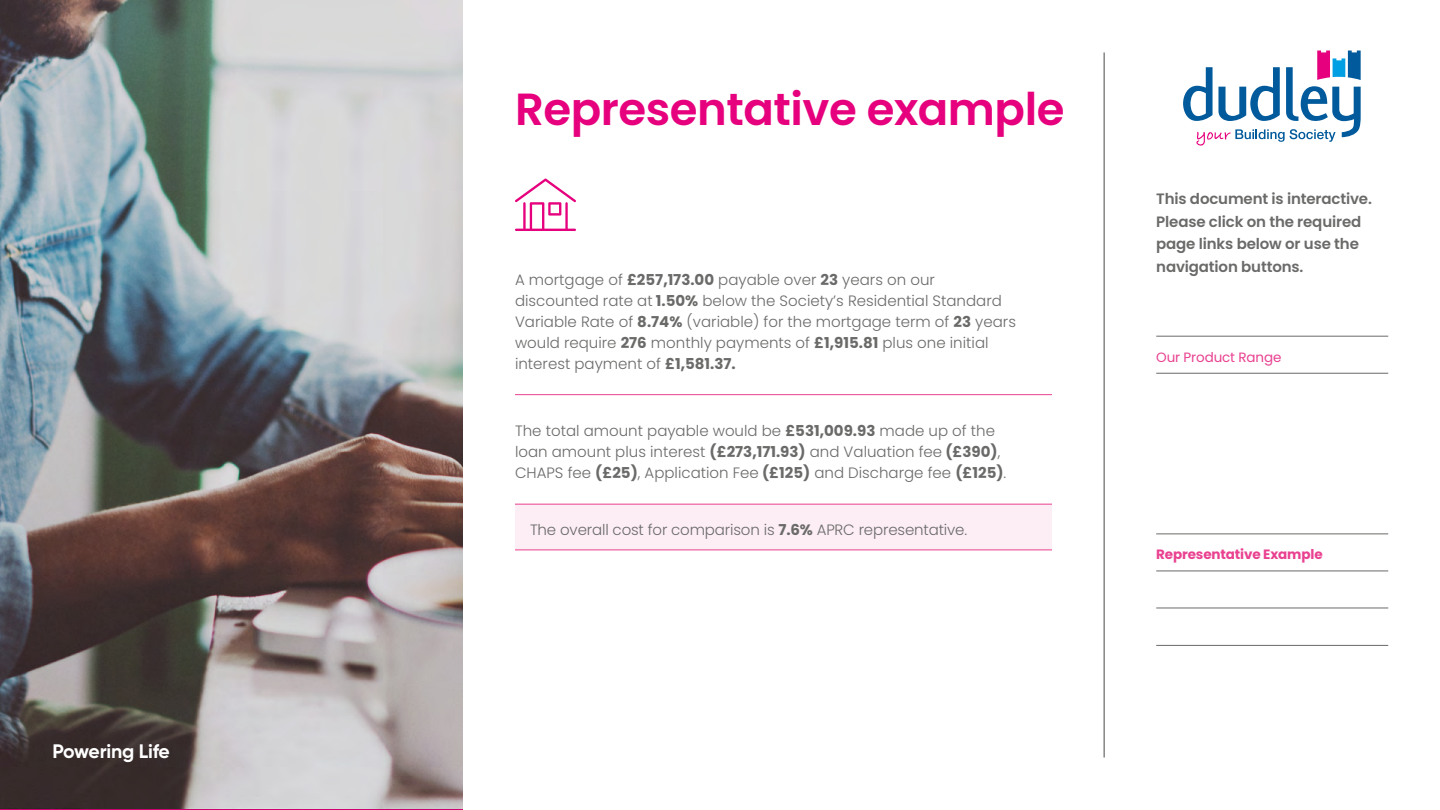
<style>
.page{position:relative;width:1440px;height:810px;background:#fff}
.page>*{position:absolute;margin:0;border:0;box-sizing:border-box;transform-origin:0 0}
.t1{font:600 45px "Poppins";letter-spacing:-.01em;color:#e6007d}
.t2{font:700 19.5px "Gilroy";letter-spacing:-.01em;color:#fff}
.t3{font:300 15px/21px "Poppins";color:#6a6a69}
.t4{font:600 15px/22.5px "Poppins";letter-spacing:-.01em;color:#6a6a69}
.t5{font:700 13.5px "Poppins";letter-spacing:-.01em;color:#e94190}
.t6{font:13.5px "Poppins";letter-spacing:-.01em;color:#e94190}
.s1{font-weight:700}
</style>
<div class="page">
<img style="left:0;top:0;width:463px;height:810px">
<hr style="left:1104px;top:52px;width:1px;height:706px;background:#4a4a49">
<svg style="left:1183px;top:51px;width:178px;height:95px"></svg>
<hr style="left:1156px;top:336px;width:232px;height:1px;background:#6a6a69">
<hr style="left:1156px;top:534px;width:232px;height:1px;background:#6a6a69">
<hr style="left:1156px;top:373px;width:232px;height:1px;background:#6a6a69">
<hr style="left:1156px;top:571px;width:232px;height:1px;background:#6a6a69">
<hr style="left:1156px;top:608px;width:232px;height:1px;background:#6a6a69">
<hr style="left:1156px;top:645px;width:232px;height:1px;background:#6a6a69">
<svg style="left:515px;top:178px;width:61px;height:53px"></svg>
<hr style="left:515px;top:394px;width:537px;height:1px;background:#e94190">
<div style="left:515px;top:505px;width:537px;height:45px;background:#fdeef6"></div>
<hr style="left:515px;top:504px;width:537px;height:1px;background:#e94190">
<hr style="left:515px;top:550px;width:537px;height:1px;background:#e94190">
<h2 class="t2" style="left:52px;top:738px;width:119px">Powering Life</h2>
<h1 class="t1" style="left:515px;top:83px;width:551px">Representative example</h1>
<p class="t3" style="left:515px;top:269px;width:503px">A mortgage of <span class="s1">£257,173.00</span> payable over <span class="s1">23</span> years on our discounted rate at <span class="s1">1.50%</span> below the Society’s Residential Standard Variable Rate of <span class="s1">8.74%</span> (variable) for the mortgage term of <span class="s1">23</span> years would require <span class="s1">276</span> monthly payments of <span class="s1">£1,915.81</span> plus one initial interest payment of <span class="s1">£1,581.37.</span></p>
<p class="t3" style="left:515px;top:421px;width:493px">The total amount payable would be <span class="s1">£531,009.93</span> made up of the loan amount plus interest <span class="s1">(£273,171.93)</span> and Valuation fee <span class="s1">(£390)</span>,<br>CHAPS fee <span class="s1">(£25)</span>, Application Fee <span class="s1">(£125)</span> and Discharge fee <span class="s1">(£125)</span>.</p>
<p class="t3" style="left:530px;top:520px;width:439px">The overall cost for comparison is <span class="s1">7.6%</span> APRC representative.</p>
<p class="t4" style="left:1156px;top:188px;width:217px">This document is interactive.<br>Please click on the required page links below or use the navigation buttons.</p>
<p class="t6" style="left:1156px;top:349px;width:127px">Our Product Range</p>
<p class="t5" style="left:1156px;top:547px;width:168px">Representative Example</p>
</div>
